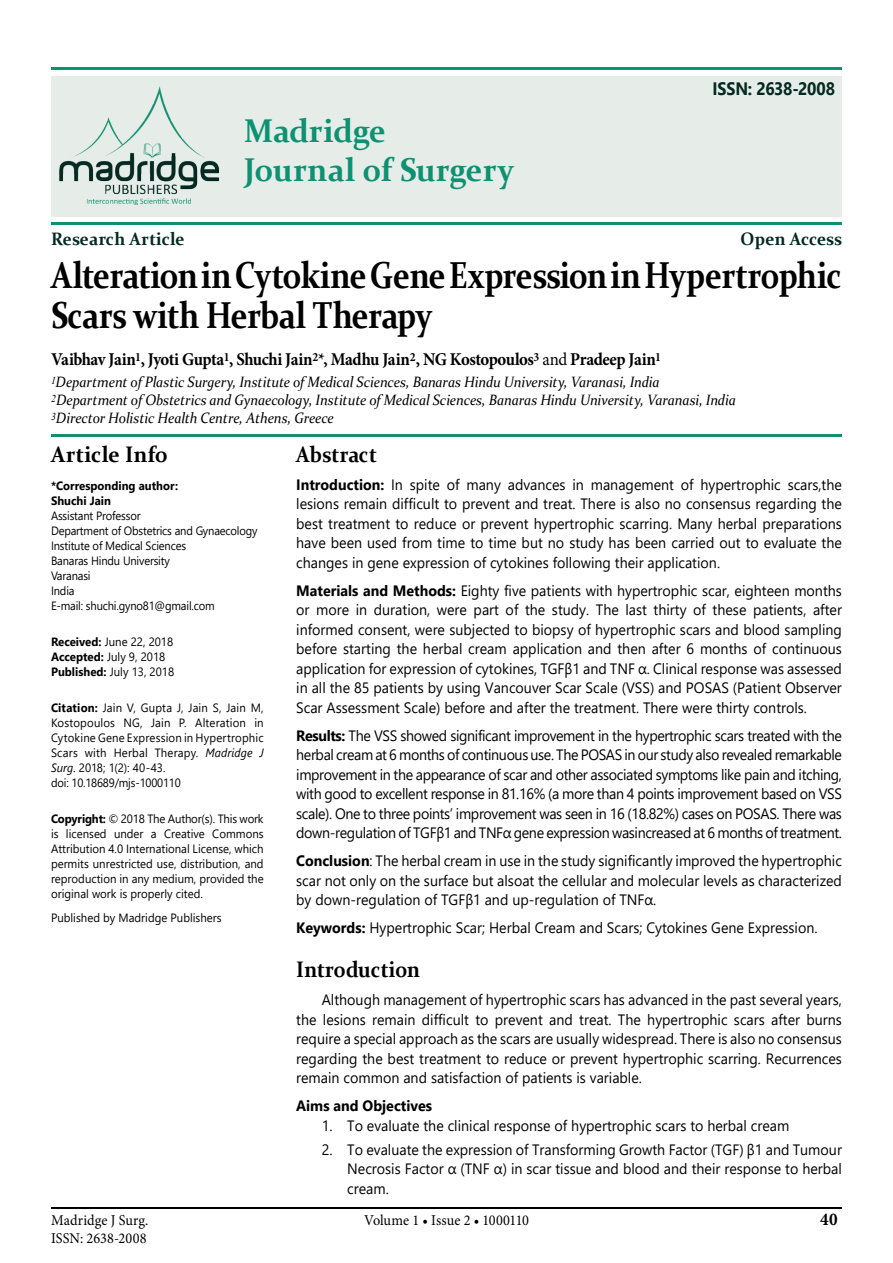
<style>
.page{position:relative;width:893px;height:1263px;background:#fff}
.page>*{position:absolute;margin:0;border:0;box-sizing:border-box;transform-origin:0 0}
.t1{font:700 37.5px/40.5px "Constantia";letter-spacing:-.025em;color:#000;scale:.85 1}
.t2{font:700 33px/39px "Constantia";color:#0e9172;scale:.95 1}
.t3{font:700 22.5px "Constantia";letter-spacing:.005em;color:#000;scale:.9 1}
.t4{font:700 22.5px "Constantia";letter-spacing:.005em;color:#000;scale:.95 1}
.t5{font:700 18px "Minion Pro";letter-spacing:-.025em;color:#000;scale:.93 1}
.t6{font:700 18px "Constantia";color:#032920;scale:.95 1}
.t7{font:700 18px "Segoe UI";letter-spacing:-.01em;color:#032920;scale:.9 1}
.t8{font:700 18px "Minion Pro";letter-spacing:-.025em;color:#000;scale:.95 1}
.t9{font:15px/19.5px "Segoe UI";color:#000;text-align:justify;scale:.95 1}
.t10{font:italic 15px/18px "Constantia";letter-spacing:-.01em;color:#000;scale:.93 1}
.t11{font:15px "Minion Pro";color:#000;scale:.95 1}
.t12{font:700 15px "Segoe UI";color:#000;scale:.95 1}
.t13{font:12px/15px "Segoe UI";color:#000;scale:.95 1}
.t14{font:12px/15px "Segoe UI";color:#000;scale:.93 1}
.t15{font:700 12px/15px "Segoe UI";color:#000;scale:.95 1}
.s1{font-weight:400}
.s2{font-weight:700}
.s3{font-style:italic}
</style>
<div class="page">
<hr style="left:51px;top:1208px;width:791px;height:1px;background:#000">
<div style="left:51px;top:76px;width:791px;height:140px;background:#e6ede9"></div>
<hr style="left:51px;top:434px;width:791px;height:2px;background:#0e9172">
<hr style="left:51px;top:68px;width:791px;height:2px;background:#0e9172">
<img style="left:59px;top:86px;width:160px;height:120px">
<hr style="left:51px;top:223px;width:791px;height:2px;background:#0e9172">
<h2 class="t2" style="left:244px;top:109px;width:285px">Madridge<br>Journal of Surgery</h2>
<p class="t7" style="left:713px;top:71px;width:138px">ISSN: 2638-2008</p>
<p class="t6" style="left:51px;top:226px;width:142px">Research Article</p>
<p class="t6" style="left:741px;top:226px;width:108px">Open Access</p>
<h1 class="t1" style="left:51px;top:253px;width:932px">Alteration in Cytokine Gene Expression in Hypertrophic<br>Scars with Herbal Therapy</h1>
<p class="t5" style="left:51px;top:347px;width:657px">Vaibhav Jain<sup>1</sup>, Jyoti Gupta<sup>1</sup>, Shuchi Jain<sup>2</sup>*, Madhu Jain<sup>2</sup>, NG Kostopoulos<sup>3</sup> <span class="s1">and</span> Pradeep Jain<sup>1</sup></p>
<p class="t10" style="left:51px;top:372px;width:738px"><sup>1</sup>Department of Plastic Surgery, Institute of Medical Sciences, Banaras Hindu University, Varanasi, India<br><sup>2</sup>Department of Obstetrics and Gynaecology, Institute of Medical Sciences, Banaras Hindu University, Varanasi, India<br><sup>3</sup>Director Holistic Health Centre, Athens, Greece</p>
<h3 class="t4" style="left:51px;top:439px;width:125px">Article Info</h3>
<p class="t15" style="left:51px;top:477px;width:135px">*Corresponding author:<br>Shuchi Jain</p>
<p class="t14" style="left:51px;top:507px;width:224px">Assistant Professor<br>Department of Obstetrics and Gynaecology<br>Institute of Medical Sciences<br>Banaras Hindu University<br>Varanasi<br>India<br>E-mail: shuchi.gyno81@gmail.com</p>
<p class="t13" style="left:51px;top:633px;width:131px"><span class="s2">Received:</span> June 22, 2018<br><span class="s2">Accepted:</span> July 9, 2018<br><span class="s2">Published:</span> July 13, 2018</p>
<p class="t13" style="left:51px;top:699px;width:225px"><span class="s2">Citation:</span> Jain V, Gupta J, Jain S, Jain M, Kostopoulos NG, Jain P. Alteration in Cytokine Gene Expression in Hypertrophic Scars with Herbal Therapy. <span class="s3">Madridge J Surg</span>. 2018; 1(2): 40-43.<br>doi: 10.18689/mjs-1000110</p>
<p class="t13" style="left:51px;top:810px;width:225px;text-align:justify"><span class="s2">Copyright:</span> © 2018 The Author(s). This work is licensed under a Creative Commons Attribution 4.0 International License, which permits unrestricted use, distribution, and reproduction in any medium, provided the original work is properly cited.</p>
<p class="t13" style="left:51px;top:909px;width:181px">Published by Madridge Publishers</p>
<h3 class="t3" style="left:296px;top:439px;width:91px">Abstract</h3>
<p class="t9" style="left:296px;top:473px;width:576px"><span class="s2">Introduction:</span> In spite of many advances in management of hypertrophic scars,the lesions remain difficult to prevent and treat. There is also no consensus regarding the best treatment to reduce or prevent hypertrophic scarring. Many herbal preparations have been used from time to time but no study has been carried out to evaluate the changes in gene expression of cytokines following their application.</p>
<p class="t9" style="left:296px;top:579px;width:576px"><span class="s2">Materials and Methods:</span> Eighty five patients with hypertrophic scar, eighteen months or more in duration, were part of the study. The last thirty of these patients, after informed consent, were subjected to biopsy of hypertrophic scars and blood sampling before starting the herbal cream application and then after 6 months of continuous application for expression of cytokines, TGFβ1 and TNF α. Clinical response was assessed in all the 85 patients by using Vancouver Scar Scale (VSS) and POSAS (Patient Observer Scar Assessment Scale) before and after the treatment. There were thirty controls.</p>
<p class="t9" style="left:296px;top:724px;width:576px"><span class="s2">Results:</span> The VSS showed significant improvement in the hypertrophic scars treated with the herbal cream at 6 months of continuous use. The POSAS in our study also revealed remarkable improvement in the appearance of scar and other associated symptoms like pain and itching, with good to excellent response in 81.16% (a more than 4 points improvement based on VSS scale). One to three points’ improvement was seen in 16 (18.82%) cases on POSAS. There was down-regulation of TGFβ1 and TNFα gene expression wasincreased at 6 months of treatment.</p>
<p class="t9" style="left:296px;top:850px;width:576px"><span class="s2">Conclusion</span>: The herbal cream in use in the study significantly improved the hypertrophic scar not only on the surface but alsoat the cellular and molecular levels as characterized by down-regulation of TGFβ1 and up-regulation of TNFα.</p>
<p class="t9" style="left:296px;top:917px;width:550px"><span class="s2">Keywords:</span> Hypertrophic Scar; Herbal Cream and Scars; Cytokines Gene Expression.</p>
<h3 class="t3" style="left:296px;top:954px;width:139px">Introduction</h3>
<p class="t9" style="left:296px;top:989px;width:576px;text-indent:26px">Although management of hypertrophic scars has advanced in the past several years, the lesions remain difficult to prevent and treat. The hypertrophic scars after burns require a special approach as the scars are usually widespread. There is also no consensus regarding the best treatment to reduce or prevent hypertrophic scarring. Recurrences remain common and satisfaction of patients is variable.</p>
<p class="t12" style="left:296px;top:1092px;width:145px">Aims and Objectives</p>
<p class="t9" style="left:322px;top:1114px;width:494px">1. To evaluate the clinical response of hypertrophic scars to herbal cream</p>
<p class="t9" style="left:347px;top:1138px;width:522px;text-indent:-26px">2. To evaluate the expression of Transforming Growth Factor (TGF) β1 and Tumour Necrosis Factor α (TNF α) in scar tissue and blood and their response to herbal cream.</p>
<p class="t11" style="left:51px;top:1210px;width:104px">Madridge J Surg.</p>
<p class="t11" style="left:364px;top:1210px;width:175px">Volume 1 • Issue 2 • 1000110</p>
<p class="t8" style="left:820px;top:1206px;width:20px">40</p>
<p class="t11" style="left:51px;top:1228px;width:102px">ISSN: 2638-2008</p>
</div>
